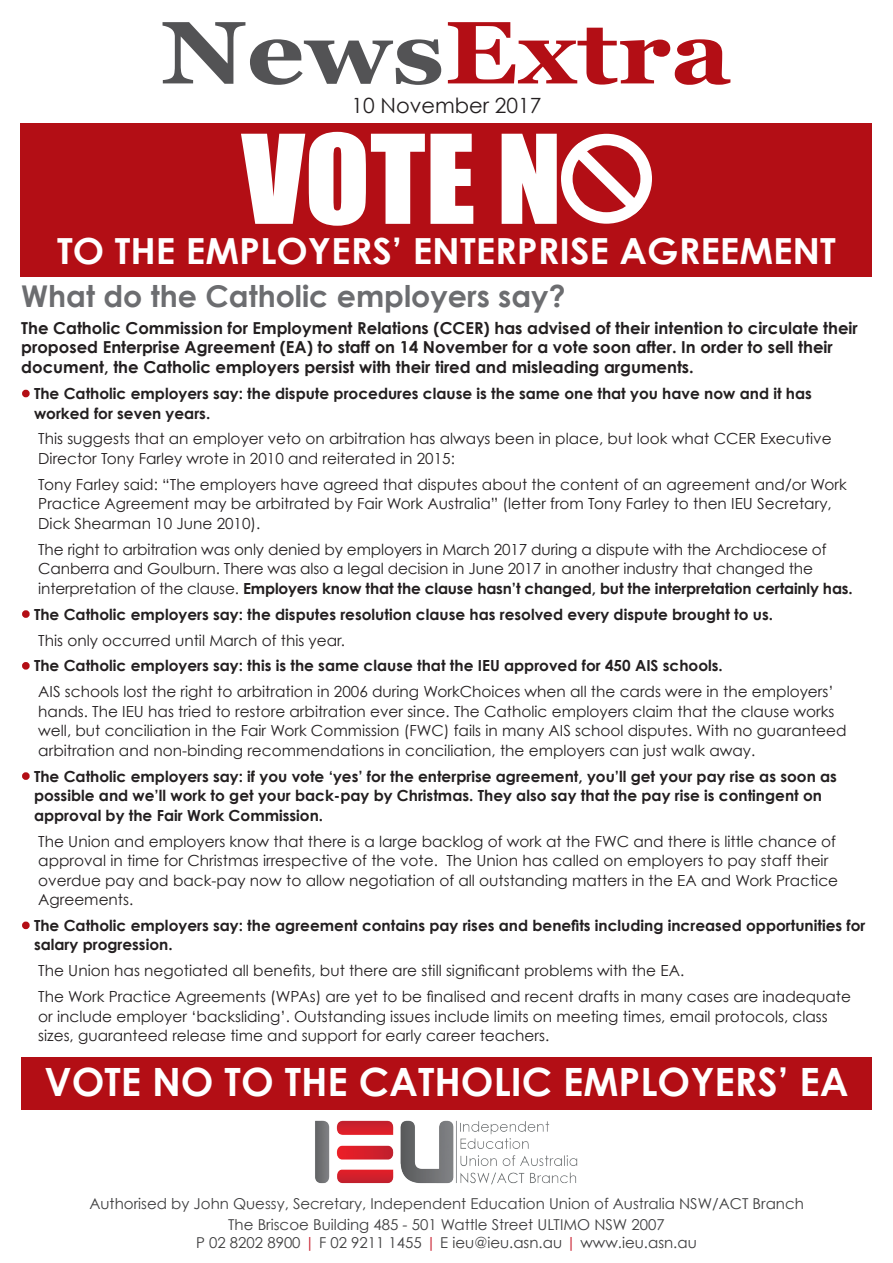
<style>
.page{position:relative;width:893px;height:1263px;background:#fff}
.page>*{position:absolute;margin:0;border:0;box-sizing:border-box;transform-origin:0 0}
.t1{font:700 39px "Century Gothic";color:#fff}
.t2{font:700 36px "Century Gothic";color:#fff;scale:1.04 1}
.t3{font:700 30px "Century Gothic";color:#6c6d70}
.t4{font:21px "Century Gothic";color:#231f20}
.t5{font:700 16.5px/19.8px "Century Gothic";color:#231f20}
.t6{font:15.3px/19.5px "Century Gothic";color:#231f20}
.t7{font:700 15.3px/19.5px "Century Gothic";color:#231f20}
.t8{font:15px/21.3px "Century Gothic";color:#3e3e3f;text-align:center}
.s1{color:#b30e15}
.s2{font-weight:700}
.s3{font-weight:400}
.s4{font-weight:700;color:#b30e15}
.s5{color:#c81d2b}
</style>
<div class="page">
<div style="left:21px;top:124px;width:851px;height:153px;background:#b30e15"></div>
<svg style="left:448px;top:22px;width:282px;height:63px"></svg>
<svg style="left:163px;top:22px;width:278px;height:63px"></svg>
<img style="left:315px;top:1120px;width:263px;height:65px">
<svg style="left:22px;top:389px;width:8px;height:9px"></svg>
<svg style="left:22px;top:610px;width:8px;height:8px"></svg>
<svg style="left:22px;top:662px;width:8px;height:8px"></svg>
<svg style="left:22px;top:772px;width:8px;height:8px"></svg>
<svg style="left:22px;top:921px;width:8px;height:9px"></svg>
<div style="left:21px;top:1057px;width:851px;height:53px;background:#b30e15"></div>
<svg style="left:241px;top:132px;width:411px;height:94px"></svg>
<h3 class="t4" style="left:351px;top:93px;width:192px">10 November 2017</h3>
<h2 class="t2" style="left:57px;top:228px;width:750px">TO THE EMPLOYERS’ ENTERPRISE AGREEMENT</h2>
<h3 class="t3" style="left:21px;top:278px;width:546px">What do the Catholic employers say?</h3>
<p class="t5" style="left:21px;top:317px;width:838px">The Catholic Commission for Employment Relations (CCER) has advised of their intention to circulate their proposed Enterprise Agreement (EA) to staff on 14 November for a vote soon after. In order to sell their document, the Catholic employers persist with their tired and misleading arguments.</p>
<p class="t7" style="left:34px;top:383px;width:779px;text-indent:-13px"><span class="s1">•</span> The Catholic employers say: the dispute procedures clause is the same one that you have now and it has worked for seven years.</p>
<p class="t6" style="left:38px;top:429px;width:795px">This suggests that an employer veto on arbitration has always been in place, but look what CCER Executive<br>Director Tony Farley wrote in 2010 and reiterated in 2015:</p>
<p class="t6" style="left:38px;top:474px;width:810px">Tony Farley said: “The employers have agreed that disputes about the content of an agreement and/or Work<br>Practice Agreement may be arbitrated by Fair Work Australia” (letter from Tony Farley to then IEU Secretary,<br>Dick Shearman 10 June 2010).</p>
<p class="t6" style="left:38px;top:539px;width:816px">The right to arbitration was only denied by employers in March 2017 during a dispute with the Archdiocese of<br>Canberra and Goulburn. There was also a legal decision in June 2017 in another industry that changed the interpretation of the clause. <span class="s2">Employers know that the clause hasn’t changed, but the interpretation certainly has.</span></p>
<p class="t7" style="left:38px;top:601px;width:736px;line-height:25.8px;text-indent:-17px"><span class="s1">•</span> The Catholic employers say: the disputes resolution clause has resolved every dispute brought to us.<br><span class="s3">This only occurred until March of this year.</span></p>
<p class="t6" style="left:38px;top:653px;width:797px;line-height:25.8px;text-indent:-17px"><span class="s4">•</span> <span class="s2">The Catholic employers say: this is the same clause that the IEU approved for 450 AIS schools.<br></span>AIS schools lost the right to arbitration in 2006 during WorkChoices when all the cards were in the employers’</p>
<p class="t6" style="left:38px;top:701px;width:810px">hands. The IEU has tried to restore arbitration ever since. The Catholic employers claim that the clause works well, but conciliation in the Fair Work Commission (FWC) fails in many AIS school disputes. With no guaranteed arbitration and non-binding recommendations in conciliation, the employers can just walk away.</p>
<p class="t7" style="left:34px;top:766px;width:804px;text-indent:-13px"><span class="s1">•</span> The Catholic employers say: if you vote ‘yes’ for the enterprise agreement, you’ll get your pay rise as soon as possible and we’ll work to get your back-pay by Christmas. They also say that the pay rise is contingent on approval by the Fair Work Commission.</p>
<p class="t6" style="left:38px;top:831px;width:801px">The Union and employers know that there is a large backlog of work at the FWC and there is little chance of approval in time for Christmas irrespective of the vote. The Union has called on employers to pay staff their overdue pay and back-pay now to allow negotiation of all outstanding matters in the EA and Work Practice Agreements.</p>
<p class="t7" style="left:34px;top:915px;width:833px;text-indent:-13px"><span class="s1">•</span> The Catholic employers say: the agreement contains pay rises and benefits including increased opportunities for salary progression.</p>
<p class="t6" style="left:38px;top:958px;width:814px;line-height:25.8px">The Union has negotiated all benefits, but there are still significant problems with the EA.<br>The Work Practice Agreements (WPAs) are yet to be finalised and recent drafts in many cases are inadequate</p>
<p class="t6" style="left:38px;top:1006px;width:791px">or include employer ‘backsliding’. Outstanding issues include limits on meeting times, email protocols, class sizes, guaranteed release time and support for early career teachers.</p>
<h1 class="t1" style="left:44px;top:1057px;width:806px">VOTE NO TO THE CATHOLIC EMPLOYERS’ EA</h1>
<p class="t8" style="left:89px;top:1193px;width:716px">Authorised by John Quessy, Secretary, Independent Education Union of Australia NSW/ACT Branch<br>The Briscoe Building 485 - 501 Wattle Street ULTIMO NSW 2007</p>
<p class="t8" style="left:196px;top:1232px;width:502px">P 02 8202 8900 <span class="s5">|</span> F 02 9211 1455 <span class="s5">|</span> E ieu@ieu.asn.au <span class="s5">|</span> www.ieu.asn.au</p>
</div>
